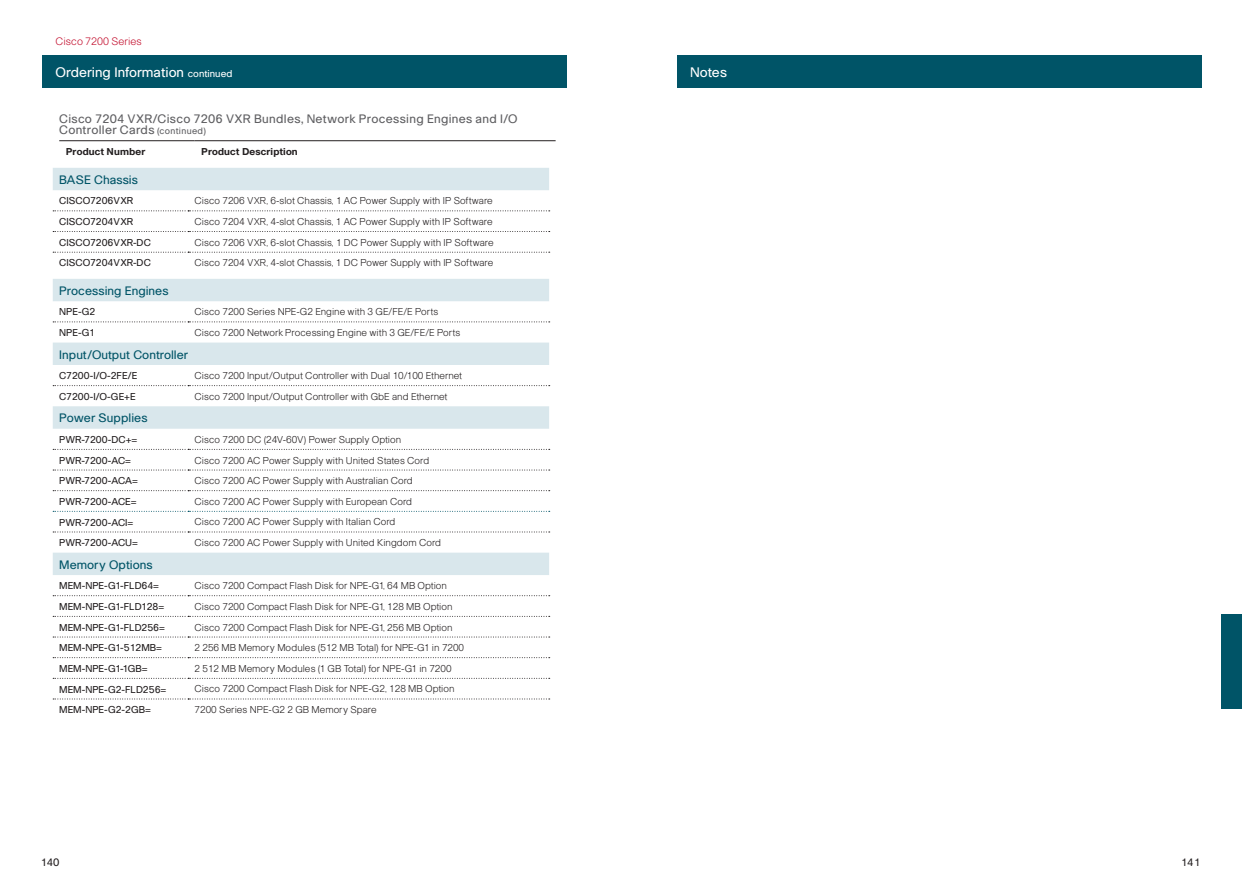
<style>
.page{position:relative;width:1242px;height:891px;background:#fff}
.page>*{position:absolute;margin:0;border:0;box-sizing:border-box;transform-origin:0 0}
.Blue_Strip_regular{font:13.5px "Cisco";color:#fff}
.t1{font:12px/11.7px "Cisco";letter-spacing:.025em;color:#5f5f62}
.Chart_Header_blue_re{font:12px "Cisco";color:#005467}
.SECTION_left{font:300 10.5px "Cisco";color:#c3102f}
.t2{font:10.5px "Cisco";letter-spacing:.01em;color:#231f20}
.Chart_Feature_light{font:300 9.75px "Cisco";color:#231f20}
.Chart_Descriptor_reg{font:9.75px "Cisco";color:#231f20}
.t3{font:700 9.75px "Cisco";letter-spacing:.015em;color:#231f20}
.s1{font-size:9.75px}
.s2{font-size:9px}
</style>
<div class="page">
<div style="left:42px;top:55px;width:524px;height:33px;background:#005467"></div>
<svg style="left:53px;top:141px;width:496px;height:49px"></svg>
<svg style="left:53px;top:211px;width:497px;height:1px"></svg>
<svg style="left:53px;top:231px;width:497px;height:1px"></svg>
<svg style="left:53px;top:252px;width:497px;height:1px"></svg>
<hr style="left:59px;top:140px;width:136px;height:1px;background:#231f20">
<hr style="left:195px;top:140px;width:361px;height:1px;background:#231f20">
<svg style="left:53px;top:279px;width:496px;height:296px"></svg>
<svg style="left:53px;top:322px;width:497px;height:1px"></svg>
<svg style="left:53px;top:385px;width:497px;height:1px"></svg>
<svg style="left:53px;top:470px;width:497px;height:1px"></svg>
<svg style="left:53px;top:449px;width:497px;height:1px"></svg>
<svg style="left:53px;top:532px;width:497px;height:1px"></svg>
<svg style="left:53px;top:595px;width:497px;height:1px"></svg>
<svg style="left:53px;top:616px;width:497px;height:1px"></svg>
<svg style="left:53px;top:637px;width:497px;height:1px"></svg>
<svg style="left:53px;top:657px;width:497px;height:1px"></svg>
<svg style="left:53px;top:490px;width:497px;height:1px"></svg>
<svg style="left:53px;top:678px;width:497px;height:1px"></svg>
<svg style="left:53px;top:699px;width:497px;height:1px"></svg>
<svg style="left:53px;top:511px;width:497px;height:1px"></svg>
<div style="left:677px;top:55px;width:525px;height:33px;background:#005467"></div>
<div style="left:1222px;top:614px;width:20px;height:95px;background:#005467"></div>
<p class="SECTION_left" style="left:56px;top:35px;width:88px">Cisco 7200 Series</p>
<p class="Blue_Strip_regular" style="left:55px;top:64px;width:179px">Ordering Information <span class="s1">continued</span></p>
<p class="t1" style="left:59px;top:112px;width:460px">Cisco 7204 VXR/Cisco 7206 VXR Bundles, Network Processing Engines and I/O<br>Controller Cards <span class="s2">(continued)</span></p>
<p class="t3" style="left:66px;top:145px;width:81px">Product Number</p>
<p class="t3" style="left:201px;top:145px;width:98px">Product Description</p>
<p class="Chart_Header_blue_re" style="left:59px;top:172px;width:80px">BASE Chassis</p>
<p class="Chart_Descriptor_reg" style="left:59px;top:195px;width:76px">CISCO7206VXR</p>
<p class="Chart_Feature_light" style="left:195px;top:195px;width:300px">Cisco 7206 VXR, 6-slot Chassis, 1 AC Power Supply with IP Software</p>
<p class="Chart_Descriptor_reg" style="left:59px;top:216px;width:76px">CISCO7204VXR</p>
<p class="Chart_Feature_light" style="left:195px;top:216px;width:299px">Cisco 7204 VXR, 4-slot Chassis, 1 AC Power Supply with IP Software</p>
<p class="Chart_Descriptor_reg" style="left:59px;top:237px;width:93px">CISCO7206VXR-DC</p>
<p class="Chart_Feature_light" style="left:195px;top:236px;width:300px">Cisco 7206 VXR, 6-slot Chassis, 1 DC Power Supply with IP Software</p>
<p class="Chart_Descriptor_reg" style="left:59px;top:257px;width:93px">CISCO7204VXR-DC</p>
<p class="Chart_Feature_light" style="left:195px;top:257px;width:300px">Cisco 7204 VXR, 4-slot Chassis, 1 DC Power Supply with IP Software</p>
<p class="Chart_Header_blue_re" style="left:59px;top:284px;width:111px">Processing Engines</p>
<p class="Chart_Descriptor_reg" style="left:59px;top:306px;width:38px">NPE-G2</p>
<p class="Chart_Feature_light" style="left:195px;top:306px;width:245px">Cisco 7200 Series NPE-G2 Engine with 3 GE/FE/E Ports</p>
<p class="Chart_Descriptor_reg" style="left:59px;top:327px;width:37px">NPE-G1</p>
<p class="Chart_Feature_light" style="left:195px;top:327px;width:267px">Cisco 7200 Network Processing Engine with 3 GE/FE/E Ports</p>
<p class="Chart_Header_blue_re" style="left:59px;top:347px;width:130px">Input/Output Controller</p>
<p class="Chart_Descriptor_reg" style="left:59px;top:370px;width:80px">C7200-I/O-2FE/E</p>
<p class="Chart_Feature_light" style="left:195px;top:370px;width:269px">Cisco 7200 Input/Output Controller with Dual 10/100 Ethernet</p>
<p class="Chart_Descriptor_reg" style="left:59px;top:391px;width:78px">C7200-I/O-GE+E</p>
<p class="Chart_Feature_light" style="left:195px;top:390px;width:254px">Cisco 7200 Input/Output Controller with GbE and Ethernet</p>
<p class="Chart_Header_blue_re" style="left:59px;top:411px;width:90px">Power Supplies</p>
<p class="Chart_Descriptor_reg" style="left:59px;top:434px;width:80px">PWR-7200-DC+=</p>
<p class="Chart_Feature_light" style="left:195px;top:433px;width:208px">Cisco 7200 DC (24V-60V) Power Supply Option</p>
<p class="Chart_Descriptor_reg" style="left:59px;top:454px;width:73px">PWR-7200-AC=</p>
<p class="Chart_Feature_light" style="left:195px;top:454px;width:236px">Cisco 7200 AC Power Supply with United States Cord</p>
<p class="Chart_Descriptor_reg" style="left:59px;top:475px;width:80px">PWR-7200-ACA=</p>
<p class="Chart_Feature_light" style="left:195px;top:475px;width:220px">Cisco 7200 AC Power Supply with Australian Cord</p>
<p class="Chart_Descriptor_reg" style="left:59px;top:496px;width:79px">PWR-7200-ACE=</p>
<p class="Chart_Feature_light" style="left:195px;top:495px;width:219px">Cisco 7200 AC Power Supply with European Cord</p>
<p class="Chart_Descriptor_reg" style="left:59px;top:516px;width:76px">PWR-7200-ACI=</p>
<p class="Chart_Feature_light" style="left:195px;top:516px;width:202px">Cisco 7200 AC Power Supply with Italian Cord</p>
<p class="Chart_Descriptor_reg" style="left:59px;top:537px;width:80px">PWR-7200-ACU=</p>
<p class="Chart_Feature_light" style="left:195px;top:537px;width:248px">Cisco 7200 AC Power Supply with United Kingdom Cord</p>
<p class="Chart_Header_blue_re" style="left:59px;top:557px;width:95px">Memory Options</p>
<p class="Chart_Descriptor_reg" style="left:59px;top:580px;width:101px">MEM-NPE-G1-FLD64=</p>
<p class="Chart_Feature_light" style="left:195px;top:580px;width:254px">Cisco 7200 Compact Flash Disk for NPE-G1, 64 MB Option</p>
<p class="Chart_Descriptor_reg" style="left:59px;top:601px;width:106px">MEM-NPE-G1-FLD128=</p>
<p class="Chart_Feature_light" style="left:195px;top:600px;width:259px">Cisco 7200 Compact Flash Disk for NPE-G1, 128 MB Option</p>
<p class="Chart_Descriptor_reg" style="left:59px;top:621px;width:107px">MEM-NPE-G1-FLD256=</p>
<p class="Chart_Feature_light" style="left:195px;top:621px;width:259px">Cisco 7200 Compact Flash Disk for NPE-G1, 256 MB Option</p>
<p class="Chart_Descriptor_reg" style="left:59px;top:642px;width:104px">MEM-NPE-G1-512MB=</p>
<p class="Chart_Feature_light" style="left:195px;top:642px;width:271px">2 256 MB Memory Modules (512 MB Total) for NPE-G1 in 7200</p>
<p class="Chart_Descriptor_reg" style="left:59px;top:663px;width:90px">MEM-NPE-G1-1GB=</p>
<p class="Chart_Feature_light" style="left:195px;top:662px;width:258px">2 512 MB Memory Modules (1 GB Total) for NPE-G1 in 7200</p>
<p class="Chart_Descriptor_reg" style="left:59px;top:683px;width:109px">MEM-NPE-G2-FLD256=</p>
<p class="Chart_Feature_light" style="left:195px;top:683px;width:261px">Cisco 7200 Compact Flash Disk for NPE-G2, 128 MB Option</p>
<p class="Chart_Descriptor_reg" style="left:59px;top:704px;width:93px">MEM-NPE-G2-2GB=</p>
<p class="Chart_Feature_light" style="left:195px;top:704px;width:183px">7200 Series NPE-G2 2 GB Memory Spare</p>
<p class="Blue_Strip_regular" style="left:690px;top:64px;width:38px">Notes</p>
<p class="t2" style="left:41px;top:856px;width:21px">140</p>
<p class="t2" style="left:1181px;top:856px;width:21px">141</p>
</div>
